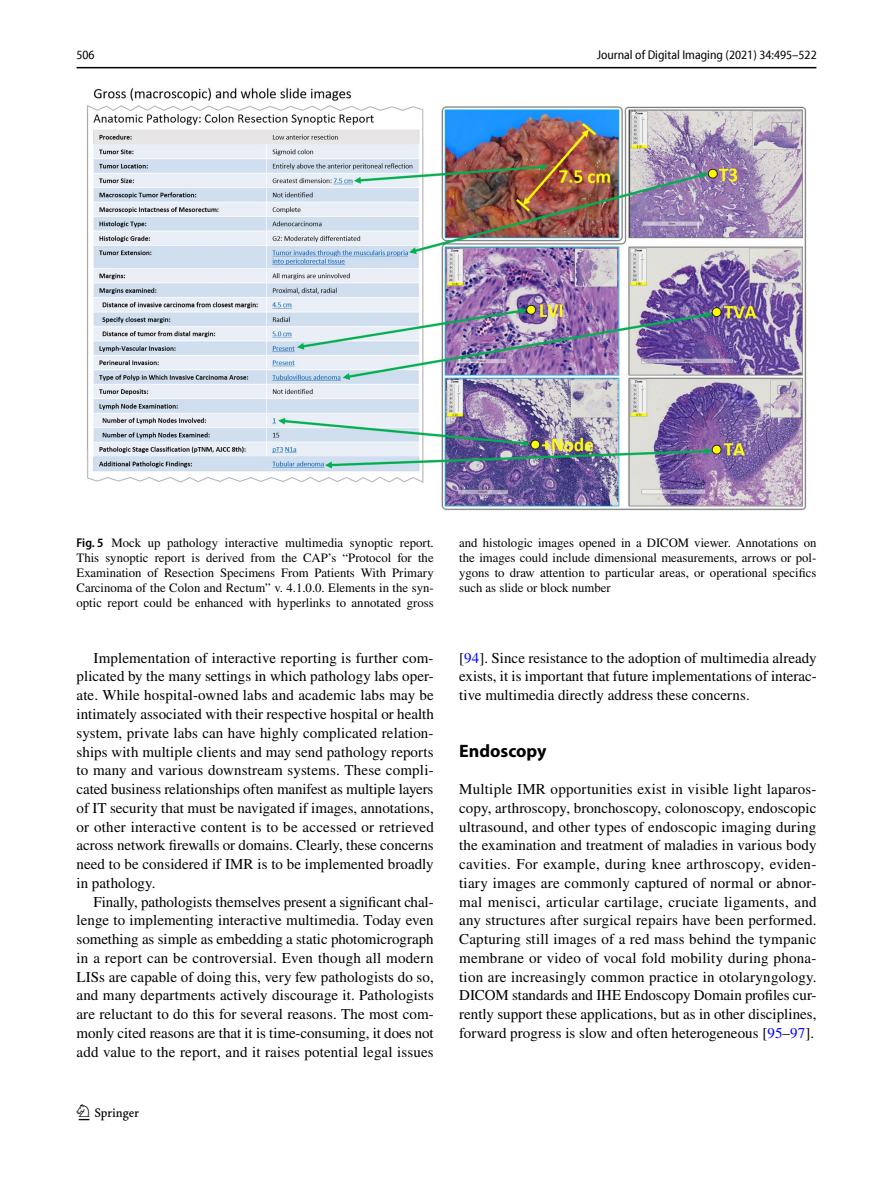
<style>
.page{position:relative;width:893px;height:1187px;background:#fff}
.page>*{position:absolute;margin:0;border:0;box-sizing:border-box;transform-origin:0 0}
.t1{font:22.5px "Springnew Regular 2";color:#000}
.t2{font:700 18px "Myriad Pro";color:#000}
.t3{font:15px/18.8px "STIX";letter-spacing:.005em;color:#000;text-align:justify}
.t4{font:12.75px/15px "STIX";color:#000;text-align:justify}
.t5{font:semi-condensed 12.75px "Myriad Pro Unic";color:#000}
.s1{font-family:"Myriad Pro";font-weight:600;font-stretch:semi-condensed}
.s2{color:#00f}
</style>
<div class="page">
<hr style="left:77px;top:67px;width:739px;height:1px;background:#000">
<img style="left:86px;top:88px;width:721px;height:423px">
<p class="t5" style="left:76px;top:50px;width:20px">506</p>
<p class="t5" style="left:597px;top:50px;width:221px">Journal of Digital Imaging (2021) 34:495–522</p>
<p class="t4" style="left:77px;top:535px;width:359px"><span class="s1">Fig. 5</span> Mock up pathology interactive multimedia synoptic report.<br>This synoptic report is derived from the CAP’s “Protocol for the Examination of Resection Specimens From Patients With Primary Carcinoma of the Colon and Rectum” v. 4.1.0.0. Elements in the syn&shy;optic report could be enhanced with hyperlinks to annotated gross</p>
<p class="t4" style="left:459px;top:535px;width:359px">and histologic images opened in a DICOM viewer. Annotations on the images could include dimensional measurements, arrows or pol&shy;ygons to draw attention to particular areas, or operational specifics such as slide or block number</p>
<p class="t3" style="left:77px;top:649px;width:359px;text-indent:17px">Implementation of interactive reporting is further com&shy;plicated by the many settings in which pathology labs oper&shy;ate. While hospital-owned labs and academic labs may be intimately associated with their respective hospital or health system, private labs can have highly complicated relation&shy;ships with multiple clients and may send pathology reports to many and various downstream systems. These compli&shy;cated business relationships often manifest as multiple layers of IT security that must be navigated if images, annotations, or other interactive content is to be accessed or retrieved across network firewalls or domains. Clearly, these concerns need to be considered if IMR is to be implemented broadly in pathology.</p>
<p class="t3" style="left:77px;top:893px;width:359px;text-indent:17px">Finally, pathologists themselves present a significant chal&shy;lenge to implementing interactive multimedia. Today even something as simple as embedding a static photomicrograph in a report can be controversial. Even though all modern LISs are capable of doing this, very few pathologists do so, and many departments actively discourage it. Pathologists are reluctant to do this for several reasons. The most com&shy;monly cited reasons are that it is time-consuming, it does not add value to the report, and it raises potential legal issues</p>
<h1 class="t1" style="left:79px;top:1104px;width:62px">1 3</h1>
<p class="t3" style="left:459px;top:649px;width:359px">[<span class="s2">94</span>]. Since resistance to the adoption of multimedia already exists, it is important that future implementations of interac&shy;tive multimedia directly address these concerns.</p>
<p class="t2" style="left:459px;top:738px;width:89px">Endoscopy</p>
<p class="t3" style="left:459px;top:780px;width:359px">Multiple IMR opportunities exist in visible light laparos&shy;copy, arthroscopy, bronchoscopy, colonoscopy, endoscopic ultrasound, and other types of endoscopic imaging during the examination and treatment of maladies in various body cavities. For example, during knee arthroscopy, eviden&shy;tiary images are commonly captured of normal or abnor&shy;mal menisci, articular cartilage, cruciate ligaments, and any structures after surgical repairs have been performed.<br>Capturing still images of a red mass behind the tympanic membrane or video of vocal fold mobility during phona&shy;tion are increasingly common practice in otolaryngology.<br>DICOM standards and IHE Endoscopy Domain profiles cur&shy;rently support these applications, but as in other disciplines, forward progress is slow and often heterogeneous [<span class="s2">95</span>–<span class="s2">97</span>].</p>
</div>
